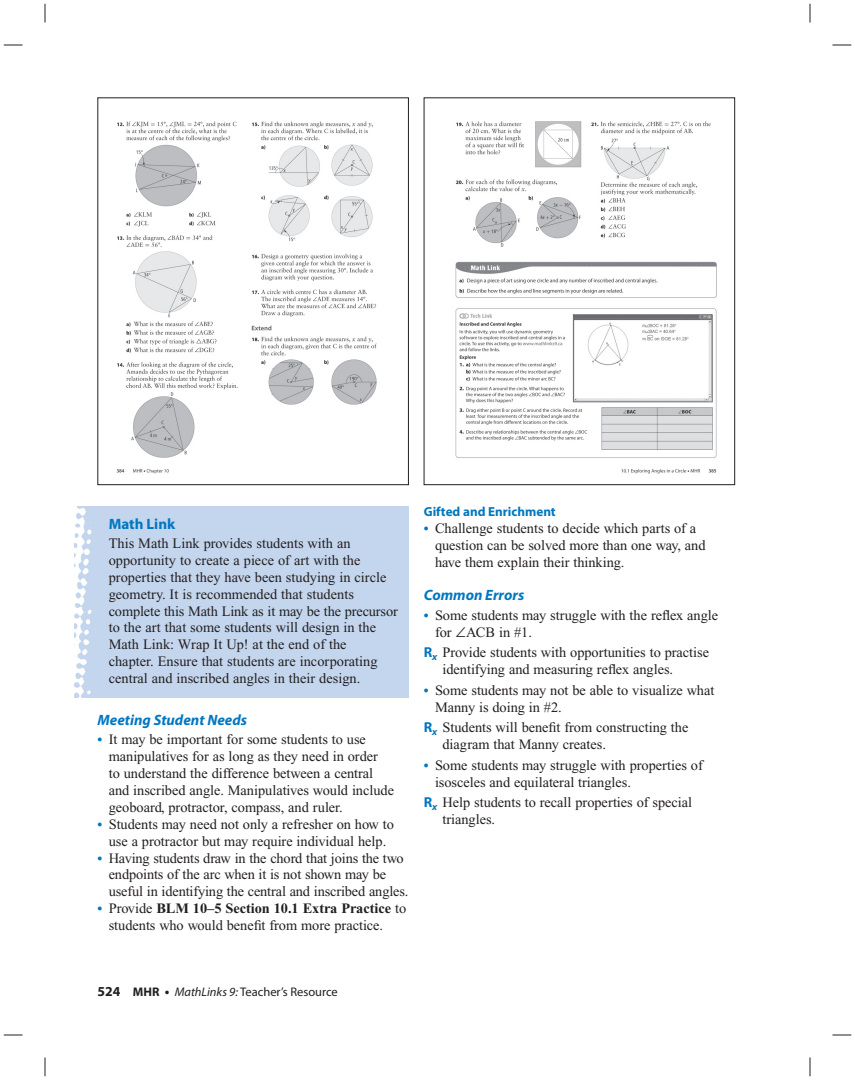
<style>
.page{position:relative;width:855px;height:1080px;background:#fff}
.page>*{position:absolute;margin:0;border:0;box-sizing:border-box;transform-origin:0 0}
.t1{font:italic 700 15px "Myriad Pro";color:#0077c0}
.t2{font:700 15px "Myriad Pro";color:#0077c0}
.t3{font:14.38px/16.9px "Times New Roman";letter-spacing:-.005em;color:#231f20}
.t4{font:700 13.12px "Myriad Pro";color:#0077c0}
.t5{font:12.5px "Myriad Pro";color:#231f20}
.s1{font-weight:700;font-size:13.75px;color:#0077c0}
.s2{font-weight:700}
.s3{font-family:"Uni Math"}
.s4{font-family:"Myriad Pro";font-weight:700;color:#0077c0}
.s5{font-weight:700;font-size:13.75px}
.s6{font-style:italic}
</style>
<div class="page">
<img style="left:116px;top:121px;width:261px;height:353px">
<div style="left:98px;top:98px;width:311px;height:387px;border:1px solid #231f20"></div>
<div style="left:74px;top:506px;width:335px;height:192px;background:#c4d6ee"></div>
<img style="left:455px;top:121px;width:262px;height:353px">
<div style="left:424px;top:98px;width:311px;height:387px;border:1px solid #231f20"></div>
<svg style="left:4px;top:44px;width:18px;height:2px"></svg>
<svg style="left:832px;top:44px;width:19px;height:2px"></svg>
<svg style="left:4px;top:1034px;width:18px;height:2px"></svg>
<svg style="left:832px;top:1034px;width:19px;height:2px"></svg>
<svg style="left:44px;top:4px;width:2px;height:18px"></svg>
<svg style="left:44px;top:1058px;width:2px;height:18px"></svg>
<svg style="left:809px;top:4px;width:2px;height:18px"></svg>
<svg style="left:809px;top:1058px;width:2px;height:18px"></svg>
<p class="t2" style="left:109px;top:518px;width:68px">Math Link</p>
<p class="t3" style="left:109px;top:536px;width:291px">This Math Link provides students with an opportunity to create a piece of art with the properties that they have been studying in circle geometry. It is recommended that students complete this Math Link as it may be the precursor to the art that some students will design in the Math Link: Wrap It Up! at the end of the<br>chapter. Ensure that students are incorporating central and inscribed angles in their design.</p>
<p class="t1" style="left:98px;top:714px;width:151px">Meeting Student Needs</p>
<p class="t3" style="left:109px;top:732px;width:287px;text-indent:-11px"><span class="s1">•</span> It may be important for some students to use manipulatives for as long as they need in order<br>to understand the difference between a central and inscribed angle. Manipulatives would include geoboard, protractor, compass, and ruler.</p>
<p class="t3" style="left:98px;top:817px;width:298px;text-align:center"><span class="s1">•</span> Students may need not only a refresher on how to use a protractor but may require individual help.</p>
<p class="t3" style="left:109px;top:851px;width:301px;text-indent:-11px"><span class="s1">•</span> Having students draw in the chord that joins the two endpoints of the arc when it is not shown may be useful in identifying the central and inscribed angles.</p>
<p class="t3" style="left:109px;top:901px;width:299px;text-indent:-11px"><span class="s1">•</span> Provide <span class="s2">BLM 10–5 Section 10.1 Extra Practice</span> to students who would benefit from more practice.</p>
<p class="t4" style="left:424px;top:507px;width:134px">Gifted and Enrichment</p>
<p class="t3" style="left:435px;top:521px;width:272px;text-indent:-11px"><span class="s1">•</span> Challenge students to decide which parts of a question can be solved more than one way, and have them explain their thinking.</p>
<p class="t1" style="left:424px;top:590px;width:102px">Common Errors</p>
<p class="t3" style="left:435px;top:608px;width:285px;text-indent:-11px"><span class="s1">•</span> Some students may struggle with the reflex angle for <span class="s3">∠</span>ACB in #1.</p>
<p class="t3" style="left:442px;top:645px;width:268px;text-indent:-19px"><span class="s4">R</span><sub>x</sub> Provide students with opportunities to practise identifying and measuring reflex angles.</p>
<p class="t3" style="left:435px;top:683px;width:281px;text-indent:-11px"><span class="s1">•</span> Some students may not be able to visualize what<br>Manny is doing in #2.</p>
<p class="t3" style="left:442px;top:720px;width:247px;text-indent:-19px"><span class="s4">R</span><sub>x</sub> Students will benefit from constructing the diagram that Manny creates.</p>
<p class="t3" style="left:435px;top:758px;width:269px;text-indent:-11px"><span class="s1">•</span> Some students may struggle with properties of isosceles and equilateral triangles.</p>
<p class="t3" style="left:442px;top:795px;width:251px;text-indent:-19px"><span class="s4">R</span><sub>x</sub> Help students to recall properties of special triangles.</p>
<p class="t5" style="left:98px;top:987px;width:242px"><span class="s5">524</span> <span class="s2">MHR</span> <span class="s5">•</span> <span class="s6">MathLinks 9:</span> Teacher’s Resource</p>
</div>
